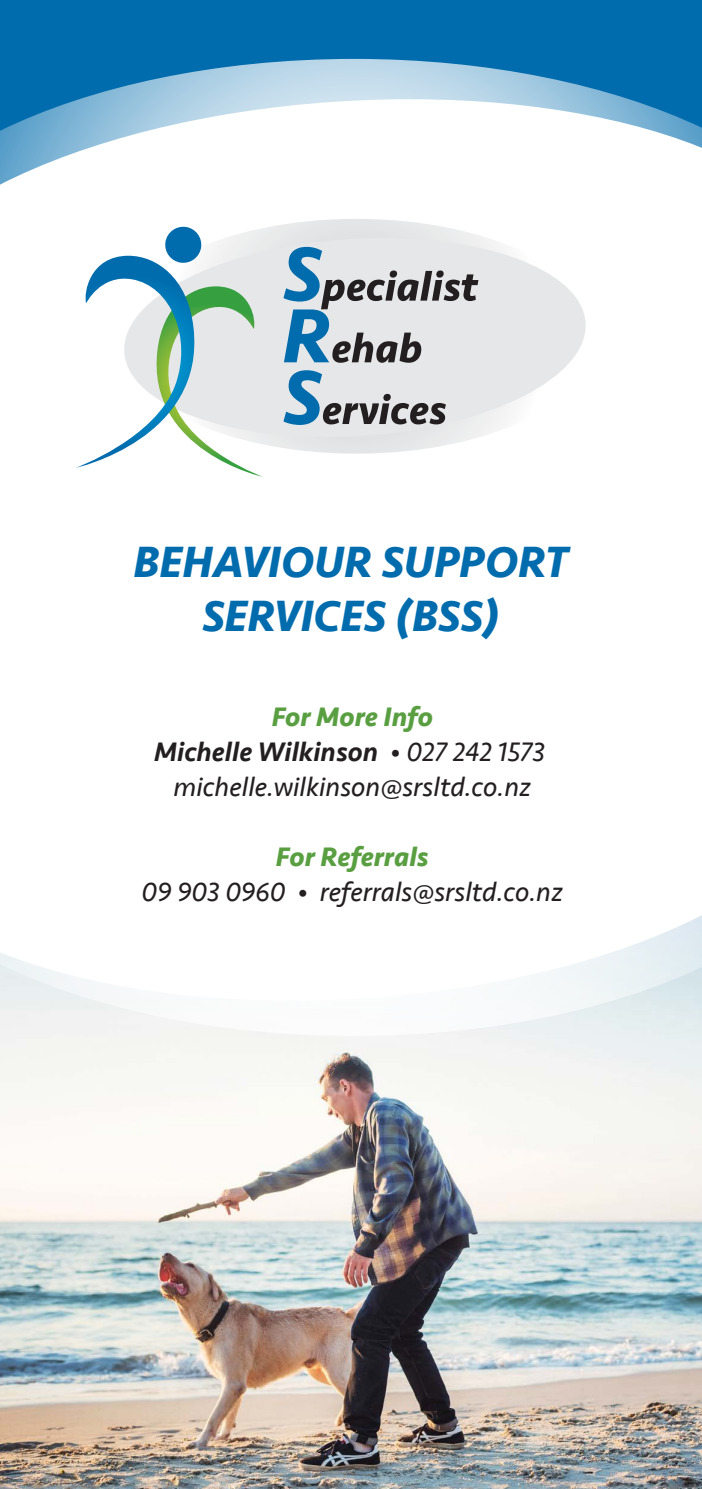
<style>
.page{position:relative;width:702px;height:1489px;background:#fff}
.page>*{position:absolute;margin:0;border:0;box-sizing:border-box;transform-origin:0 0}
.t1{font:italic 700 45px/54px "Seravek";color:#006cad;text-align:center}
.t2{font:italic 27.5px/35px "Seravek";color:#231f20;text-align:center}
.t3{font:italic 700 27.5px "Seravek";color:#599f41}
.s1{font-weight:700;color:#599f41}
.s2{font-weight:500}
</style>
<div class="page">
<img style="left:0;top:1035px;width:702px;height:453px">
<svg style="left:0;top:1015px;width:702px;height:20px"></svg>
<svg style="left:0;top:915px;width:702px;height:100px"></svg>
<div style="left:0;top:0;width:702px;height:226px;background:#006cad"></div>
<svg style="left:134px;top:59px;width:441px;height:25px"></svg>
<svg style="left:0;top:84px;width:702px;height:370px;fill:#fff"></svg>
<svg style="left:116px;top:219px;width:481px;height:234px"></svg>
<svg style="left:263px;top:231px;width:326px;height:213px;fill:#e6e7e8"></svg>
<svg style="left:76px;top:225px;width:187px;height:252px"></svg>
<svg style="left:283px;top:247px;width:195px;height:116px;background:#adb9c2"></svg>
<svg style="left:283px;top:370px;width:163px;height:55px;background:#a8b5be"></svg>
<h1 class="t1" style="left:134px;top:533px;width:436px">BEHAVIOUR SUPPORT<br>SERVICES (BSS)</h1>
<p class="t2" style="left:154px;top:698px;width:392px"><span class="s1">For More Info<br></span><span class="s2">Michelle Wilkinson</span> • 027 242 1573 michelle.wilkinson@srsltd.co.nz</p>
<p class="t3" style="left:276px;top:833px;width:154px">For Referrals</p>
<p class="t2" style="left:141px;top:873px;width:423px">09 903 0960 • referrals@srsltd.co.nz</p>
</div>
